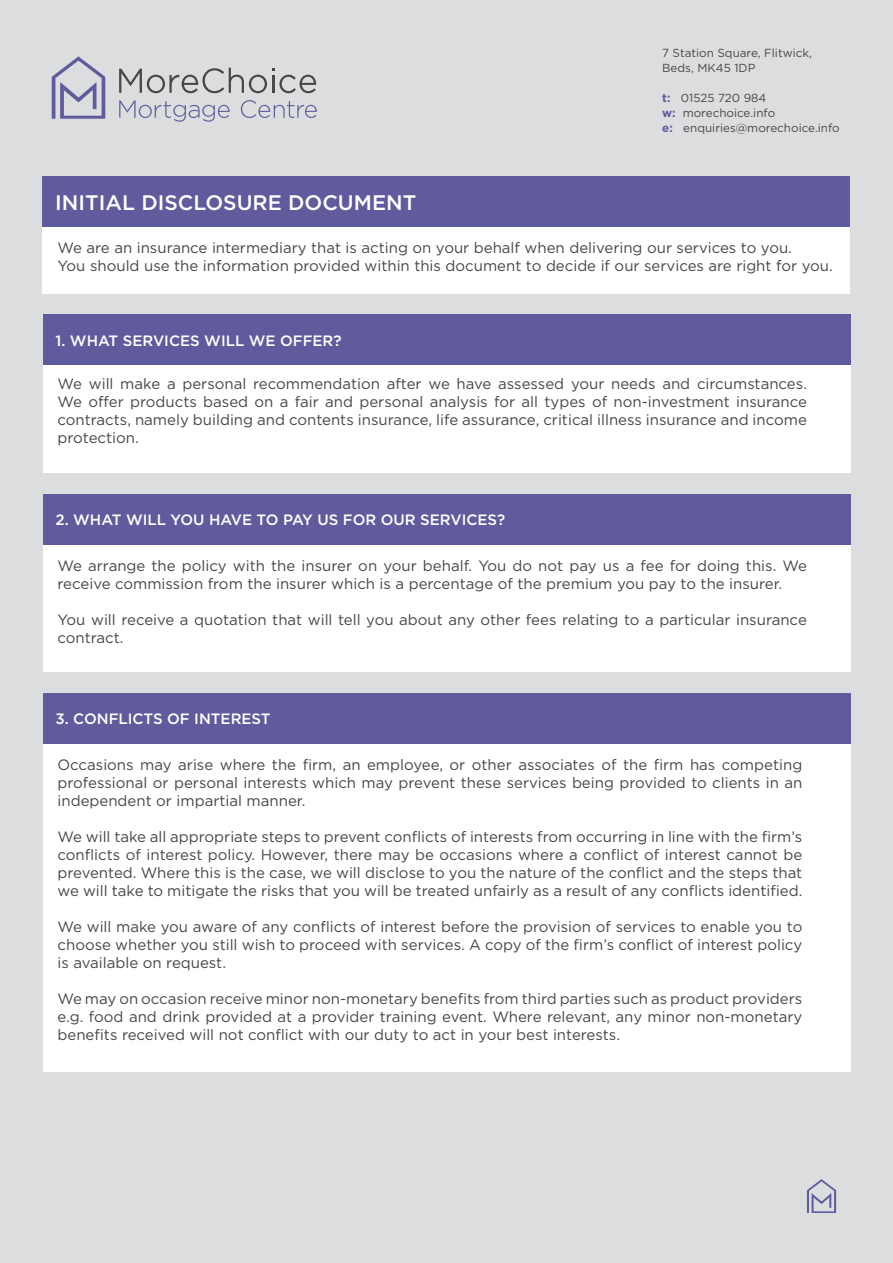
<style>
.page{position:relative;width:893px;height:1263px;background:#dcdddf}
.page>*{position:absolute;margin:0;border:0;box-sizing:border-box;transform-origin:0 0}
.t1{font:500 21px "Gotham";color:#fff}
.t2{font:15px/18px "Gotham";color:#464748;text-align:justify}
.t3{font:500 15px "Gotham";color:#fff}
.t4{font:11.7px/15px "Gotham";color:#464748}
.s1{font-weight:700;color:#605b9c}
</style>
<div class="page">
<svg style="left:52px;top:56px;width:53px;height:63px"></svg>
<svg style="left:119px;top:68px;width:197px;height:25px"></svg>
<svg style="left:119px;top:100px;width:111px;height:22px"></svg>
<svg style="left:241px;top:100px;width:76px;height:18px"></svg>
<div style="left:43px;top:347px;width:808px;height:126px;background:#fff"></div>
<div style="left:43px;top:315px;width:808px;height:50px;background:#605b9c"></div>
<div style="left:43px;top:526px;width:808px;height:146px;background:#fff"></div>
<div style="left:43px;top:494px;width:808px;height:50px;background:#605b9c"></div>
<div style="left:43px;top:725px;width:808px;height:347px;background:#fff"></div>
<div style="left:43px;top:693px;width:808px;height:50px;background:#605b9c"></div>
<svg style="left:807px;top:1179px;width:29px;height:34px"></svg>
<div style="left:43px;top:208px;width:807px;height:85px;background:#fff"></div>
<div style="left:43px;top:176px;width:807px;height:51px;background:#605b9c"></div>
<p class="t4" style="left:662px;top:46px;width:151px">7 Station Square, Flitwick,<br>Beds, MK45 1DP</p>
<p class="t4" style="left:662px;top:91px;width:179px"><span class="s1">t:</span> 01525 720 984<br><span class="s1">w:</span> morechoice.info<br><span class="s1">e:</span> enquiries@morechoice.info</p>
<h1 class="t1" style="left:55px;top:190px;width:363px">INITIAL DISCLOSURE DOCUMENT</h1>
<p class="t2" style="left:58px;top:239px;width:777px">We are an insurance intermediary that is acting on your behalf when delivering our services to you.<br>You should use the information provided within this document to decide if our services are right for you.</p>
<p class="t3" style="left:55px;top:331px;width:288px">1. WHAT SERVICES WILL WE OFFER?</p>
<p class="t2" style="left:58px;top:375px;width:751px">We will make a personal recommendation after we have assessed your needs and circumstances.<br>We offer products based on a fair and personal analysis for all types of non-investment insurance contracts, namely building and contents insurance, life assurance, critical illness insurance and income protection.</p>
<p class="t3" style="left:55px;top:511px;width:451px">2. WHAT WILL YOU HAVE TO PAY US FOR OUR SERVICES?</p>
<p class="t2" style="left:58px;top:557px;width:751px">We arrange the policy with the insurer on your behalf. You do not pay us a fee for doing this. We receive commission from the insurer which is a percentage of the premium you pay to the insurer.</p>
<p class="t2" style="left:58px;top:611px;width:751px">You will receive a quotation that will tell you about any other fees relating to a particular insurance contract.</p>
<p class="t3" style="left:55px;top:710px;width:217px">3. CONFLICTS OF INTEREST</p>
<p class="t2" style="left:58px;top:756px;width:746px">Occasions may arise where the firm, an employee, or other associates of the firm has competing professional or personal interests which may prevent these services being provided to clients in an independent or impartial manner.</p>
<p class="t2" style="left:58px;top:828px;width:746px">We will take all appropriate steps to prevent conflicts of interests from occurring in line with the firm’s conflicts of interest policy. However, there may be occasions where a conflict of interest cannot be prevented. Where this is the case, we will disclose to you the nature of the conflict and the steps that we will take to mitigate the risks that you will be treated unfairly as a result of any conflicts identified.</p>
<p class="t2" style="left:58px;top:918px;width:746px">We will make you aware of any conflicts of interest before the provision of services to enable you to choose whether you still wish to proceed with services. A copy of the firm’s conflict of interest policy is available on request.</p>
<p class="t2" style="left:58px;top:990px;width:746px">We may on occasion receive minor non-monetary benefits from third parties such as product providers e.g. food and drink provided at a provider training event. Where relevant, any minor non-monetary benefits received will not conflict with our duty to act in your best interests.</p>
</div>
